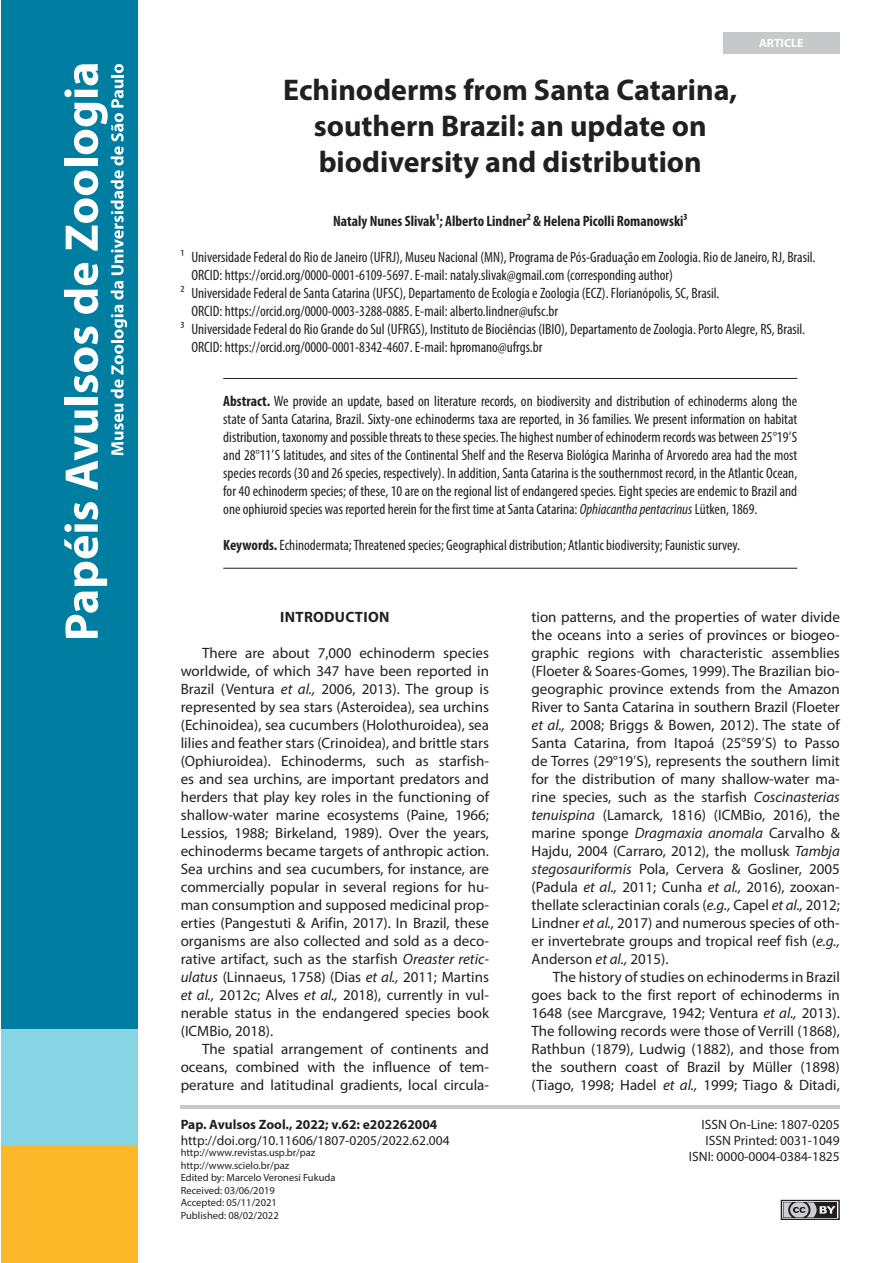
<style>
.page{position:relative;width:893px;height:1263px;background:#fff}
.page>*{position:absolute;margin:0;border:0;box-sizing:border-box;transform-origin:0 0}
.t1{font:700 30px/36px "Myriad Pro";color:#231f20;text-align:center}
.t2{font:15px/18px "Myriad Pro";color:#231f20;text-align:justify}
.t3{font:condensed 15px/18px "Myriad Pro";color:#231f20;text-align:justify}
.t4{font:700 condensed 15px "Myriad Pro";color:#231f20}
.t5{font:700 15px "Myriad Pro";letter-spacing:.02em;color:#231f20}
.t6{font:13.5px/16.2px "Myriad Pro";color:#231f20;text-align:right}
.t7{font:700 13.5px "Myriad Pro";color:#231f20}
.t8{font:700 12px "Myriad Pro";color:#fff}
.t9{font:10.5px/12.6px "Myriad Pro";color:#231f20}
.s1{font-weight:700}
.s2{font-style:italic}
</style>
<div class="page">
<hr style="left:223px;top:378px;width:574px;height:1px;background:#231f20">
<hr style="left:223px;top:568px;width:574px;height:1px;background:#231f20">
<hr style="left:181px;top:1106px;width:659px;height:3px;background:#c7c8ca">
<div style="left:723px;top:32px;width:117px;height:21px;background:#c7c8ca"></div>
<div style="left:781px;top:1200px;width:59px;height:20px;border:1px solid #231f20"></div>
<div style="left:783px;top:1202px;width:54px;height:15px;background:#231f20"></div>
<svg style="left:783px;top:1202px;width:52px;height:15px"></svg>
<div style="left:1px;top:0;width:137px;height:1029px;background:#007ea2"></div>
<div style="left:1px;top:1029px;width:137px;height:117px;background:#87d4e5"></div>
<div style="left:1px;top:1146px;width:137px;height:117px;background:#fcb828"></div>
<svg style="left:111px;top:404px;width:13px;height:51px"></svg>
<svg style="left:64px;top:502px;width:43px;height:136px"></svg>
<svg style="left:66px;top:410px;width:32px;height:80px"></svg>
<div style="left:64px;top:397px;width:34px;height:8px;background:#fff"></div>
<svg style="left:64px;top:64px;width:63px;height:334px"></svg>
<p class="t8" style="left:759px;top:35px;width:46px">ARTICLE</p>
<h1 class="t1" style="left:283px;top:71px;width:456px">Echinoderms from Santa Catarina, southern Brazil: an update on biodiversity and distribution</h1>
<p class="t4" style="left:333px;top:211px;width:356px">Nataly Nunes Slivak¹; Alberto Lindner² &amp; Helena Picolli Romanowski³</p>
<p class="t3" style="left:181px;top:248px;width:636px">¹ Universidade Federal do Rio de Janeiro (UFRJ), Museu Nacional (MN), Programa de Pós-Graduação em Zoologia. Rio de Janeiro, RJ, Brasil.</p>
<p class="t3" style="left:191px;top:266px;width:483px">ORCID: https://orcid.org/0000-0001-6109-5697. E‑mail: nataly.slivak@gmail.com (corresponding author)</p>
<p class="t3" style="left:181px;top:284px;width:540px">² Universidade Federal de Santa Catarina (UFSC), Departamento de Ecologia e Zoologia (ECZ). Florianópolis, SC, Brasil.</p>
<p class="t3" style="left:191px;top:302px;width:368px">ORCID: https://orcid.org/0000-0003-3288-0885. E‑mail: alberto.lindner@ufsc.br</p>
<p class="t3" style="left:181px;top:320px;width:626px">³ Universidade Federal do Rio Grande do Sul (UFRGS), Instituto de Biociências (IBIO), Departamento de Zoologia. Porto Alegre, RS, Brasil.</p>
<p class="t3" style="left:191px;top:338px;width:353px">ORCID: https://orcid.org/0000-0001-8342-4607. E‑mail: hpromano@ufrgs.br</p>
<p class="t3" style="left:223px;top:392px;width:576px"><span class="s1">Abstract.</span> We provide an update, based on literature records, on biodiversity and distribution of echinoderms along the state of Santa Catarina, Brazil. Sixty-one echinoderms taxa are reported, in 36 families. We present information on habitat distribution, taxonomy and possible threats to these species. The highest number of echinoderm records was between 25°19 S and 28°11 S latitudes, and sites of the Continental Shelf and the Reserva Biológica Marinha of Arvoredo area had the most species records (30 and 26 species, respectively). In addition, Santa Catarina is the southernmost record, in the Atlantic Ocean, for 40 echinoderm species; of these, 10 are on the regional list of endangered species. Eight species are endemic to Brazil and one ophiuroid species was reported herein for the first time at Santa Catarina: <span class="s2">Ophiacantha pentacrinus</span> Lütken, 1869.</p>
<p class="t3" style="left:223px;top:536px;width:518px"><span class="s1">Keywords.</span> Echinodermata; Threatened species; Geographical distribution; Atlantic biodiversity; Faunistic survey.</p>
<p class="t5" style="left:280px;top:607px;width:111px">INTRODUCTION</p>
<p class="t2" style="left:181px;top:644px;width:310px;text-indent:21px">There are about 7,000 echinoderm species worldwide, of which 347 have been reported in Brazil (Ventura <span class="s2">et al.,</span> 2006, 2013). The group is represented by sea stars (Asteroidea), sea urchins (Echinoidea), sea cucumbers (Holothuroidea), sea lilies and feather stars (Crinoidea), and brittle stars (Ophiuroidea). Echinoderms, such as starfish&shy;es and sea urchins, are important predators and herders that play key roles in the functioning of shallow-water marine ecosystems (Paine, 1966; Lessios, 1988; Birkeland, 1989). Over the years, echinoderms became targets of anthropic action.<br>Sea urchins and sea cucumbers, for instance, are commercially popular in several regions for hu&shy;man consumption and supposed medicinal prop&shy;erties (Pangestuti &amp; Arifin, 2017). In Brazil, these organisms are also collected and sold as a deco&shy;rative artifact, such as the starfish <span class="s2">Oreaster retic&shy;ulatus</span> (Linnaeus, 1758) (Dias <span class="s2">et al.,</span> 2011; Martins <span class="s2">et al.,</span> 2012c; Alves <span class="s2">et al.,</span> 2018), currently in vul&shy;nerable status in the endangered species book (ICMBio, 2018).</p>
<p class="t2" style="left:181px;top:1040px;width:310px;text-indent:21px">The spatial arrangement of continents and oceans, combined with the influence of tem&shy;perature and latitudinal gradients, local circula-</p>
<p class="t7" style="left:181px;top:1115px;width:258px">Pap. Avulsos Zool., 2022; v.62: e202262004</p>
<p class="t6" style="left:181px;top:1132px;width:270px">http://doi.org/10.11606/1807-0205/2022.62.004</p>
<p class="t9" style="left:181px;top:1146px;width:156px">http://www.revistas.usp.br/paz http://www.scielo.br/paz<br>Edited by: Marcelo Veronesi Fukuda<br>Received: 03/06/2019<br>Accepted: 05/11/2021<br>Published: 08/02/2022</p>
<p class="t2" style="left:532px;top:608px;width:310px">tion patterns, and the properties of water divide the oceans into a series of provinces or biogeo&shy;graphic regions with characteristic assemblies (Floeter &amp; Soares-Gomes, 1999). The Brazilian bio&shy;geographic province extends from the Amazon River to Santa Catarina in southern Brazil (Floeter <span class="s2">et al.,</span> 2008; Briggs &amp; Bowen, 2012). The state of Santa Catarina, from Itapoá (25°59 S) to Passo de Torres (29°19 S), represents the southern limit for the distribution of many shallow-water ma&shy;rine species, such as the starfish <span class="s2">Coscinasterias tenuispina</span> (Lamarck, 1816) (ICMBio, 2016), the marine sponge <span class="s2">Dragmaxia anomala</span> Carvalho &amp; Hajdu, 2004 (Carraro, 2012), the mollusk <span class="s2">Tambja stegosauriformis</span> Pola, Cervera &amp; Gosliner, 2005 (Padula <span class="s2">et al.,</span> 2011; Cunha <span class="s2">et al.,</span> 2016), zooxan&shy;thellate scleractinian corals (<span class="s2">e.g.,</span> Capel <span class="s2">et al.,</span> 2012; Lindner <span class="s2">et al.,</span> 2017) and numerous species of oth&shy;er invertebrate groups and tropical reef fish (<span class="s2">e.g., </span>Anderson <span class="s2">et al.,</span> 2015).</p>
<p class="t2" style="left:532px;top:968px;width:310px;text-indent:21px">The history of studies on echinoderms in Brazil goes back to the first report of echinoderms in 1648 (see Marcgrave, 1942; Ventura <span class="s2">et al.,</span> 2013).<br>The following records were those of Verrill (1868), Rathbun (1879), Ludwig (1882), and those from the southern coast of Brazil by Müller (1898) (Tiago, 1998; Hadel <span class="s2">et al.,</span> 1999; Tiago &amp; Ditadi,</p>
<p class="t6" style="left:689px;top:1116px;width:152px">ISSN On-Line: 1807-0205<br>ISSN Printed: 0031-1049<br>ISNI: 0000-0004-0384-1825</p>
</div>
